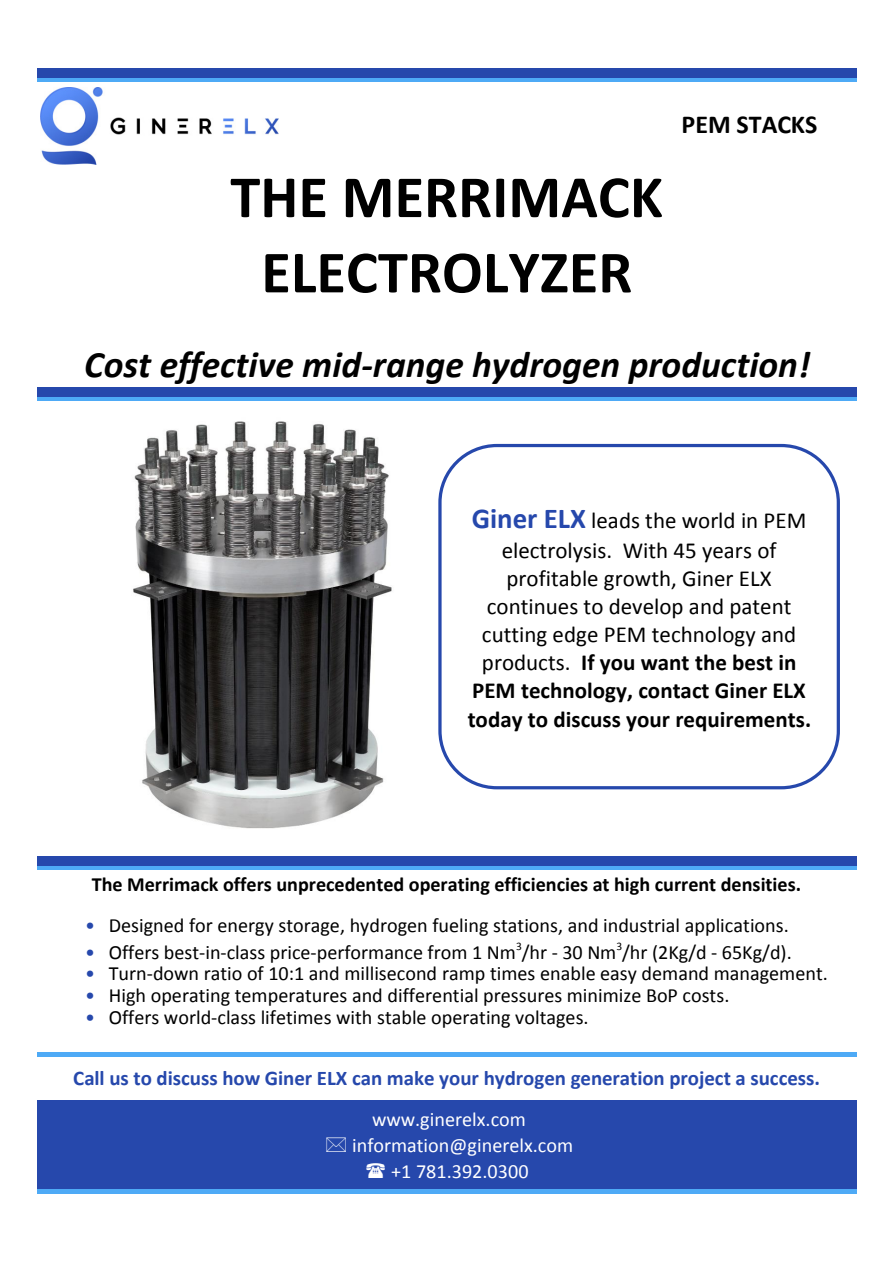
<style>
.page{position:relative;width:893px;height:1263px;background:#fff}
.page>*{position:absolute;margin:0;border:0;box-sizing:border-box;transform-origin:0 0}
.t1{font:700 60.45px/75.3px "Calibri";color:#000;text-align:center}
.t2{font:italic 700 37.5px "Calibri";color:#000}
.t3{font:700 25.95px "Calibri";color:#000}
.t4{font:22.95px/28.3px "Calibri";color:#000;text-align:center}
.t5{font:700 20.85px "Calibri";color:#2648ac}
.t6{font:20.1px "Calibri";color:#000}
.t7{font:700 20.1px "Calibri";color:#000}
.t8{font:20.1px "Calibri";color:#fff}
.s1{font-weight:700;font-size:28.8px;color:#2648ac}
.s2{font-weight:700}
.s3{color:#2648ac}
</style>
<div class="page">
<div style="left:37px;top:69px;width:819px;height:9px;background:#2648ac"></div>
<hr style="left:37px;top:78px;width:819px;height:4px;background:#4eaaf6">
<div style="left:37px;top:387px;width:819px;height:10px;background:#2648ac"></div>
<div style="left:37px;top:397px;width:819px;height:5px;background:#4eaaf6"></div>
<div style="left:37px;top:856px;width:819px;height:10px;background:#2648ac"></div>
<div style="left:37px;top:866px;width:819px;height:5px;background:#4eaaf6"></div>
<div style="left:37px;top:870px;width:819px;height:161px;background:#fff"></div>
<div style="left:37px;top:1052px;width:819px;height:5px;background:#4eaaf6"></div>
<div style="left:37px;top:1100px;width:819px;height:89px;background:#2648ac"></div>
<div style="left:37px;top:1189px;width:819px;height:5px;background:#4eaaf6"></div>
<img style="left:40px;top:87px;width:238px;height:77px">
<div style="left:438px;top:444px;width:402px;height:345px;border:3px solid #2648ac;border-radius:57px"></div>
<img style="left:133px;top:421px;width:259px;height:408px">
<h1 class="t1" style="left:230px;top:164px;width:434px">THE MERRIMACK<br>ELECTROLYZER</h1>
<p class="t3" style="left:682px;top:114px;width:137px">PEM STACKS</p>
<h2 class="t2" style="left:84px;top:348px;width:727px">Cost effective mid-range hydrogen production!</h2>
<p class="t4" style="left:468px;top:508px;width:345px"><span class="s1">Giner ELX</span> leads the world in PEM electrolysis. With 45 years of profitable growth, Giner ELX continues to develop and patent cutting edge PEM technology and products. <span class="s2">If you want the best in<br>PEM technology, contact Giner ELX today to discuss your requirements.</span></p>
<p class="t7" style="left:92px;top:875px;width:711px">The Merrimack offers unprecedented operating efficiencies at high current densities.</p>
<p class="t6" style="left:85px;top:917px;width:705px"><span class="s3">•</span> Designed for energy storage, hydrogen fueling stations, and industrial applications.</p>
<p class="t6" style="left:85px;top:943px;width:708px"><span class="s3">•</span> Offers best-in-class price-performance from 1 Nm<sup>3</sup>/hr - 30 Nm<sup>3</sup>/hr (2Kg/d - 65Kg/d).</p>
<p class="t6" style="left:85px;top:965px;width:744px"><span class="s3">•</span> Turn-down ratio of 10:1 and millisecond ramp times enable easy demand management.</p>
<p class="t6" style="left:85px;top:987px;width:646px"><span class="s3">•</span> High operating temperatures and differential pressures minimize BoP costs.</p>
<p class="t6" style="left:85px;top:1009px;width:505px"><span class="s3">•</span> Offers world-class lifetimes with stable operating voltages.</p>
<p class="t5" style="left:73px;top:1069px;width:748px">Call us to discuss how Giner ELX can make your hydrogen generation project a success.</p>
<p class="t8" style="left:372px;top:1110px;width:155px">www.ginerelx.com</p>
<p class="t8" style="left:352px;top:1136px;width:223px">information@ginerelx.com</p>
<p class="t8" style="left:391px;top:1162px;width:139px">+1 781.392.0300</p>
</div>
